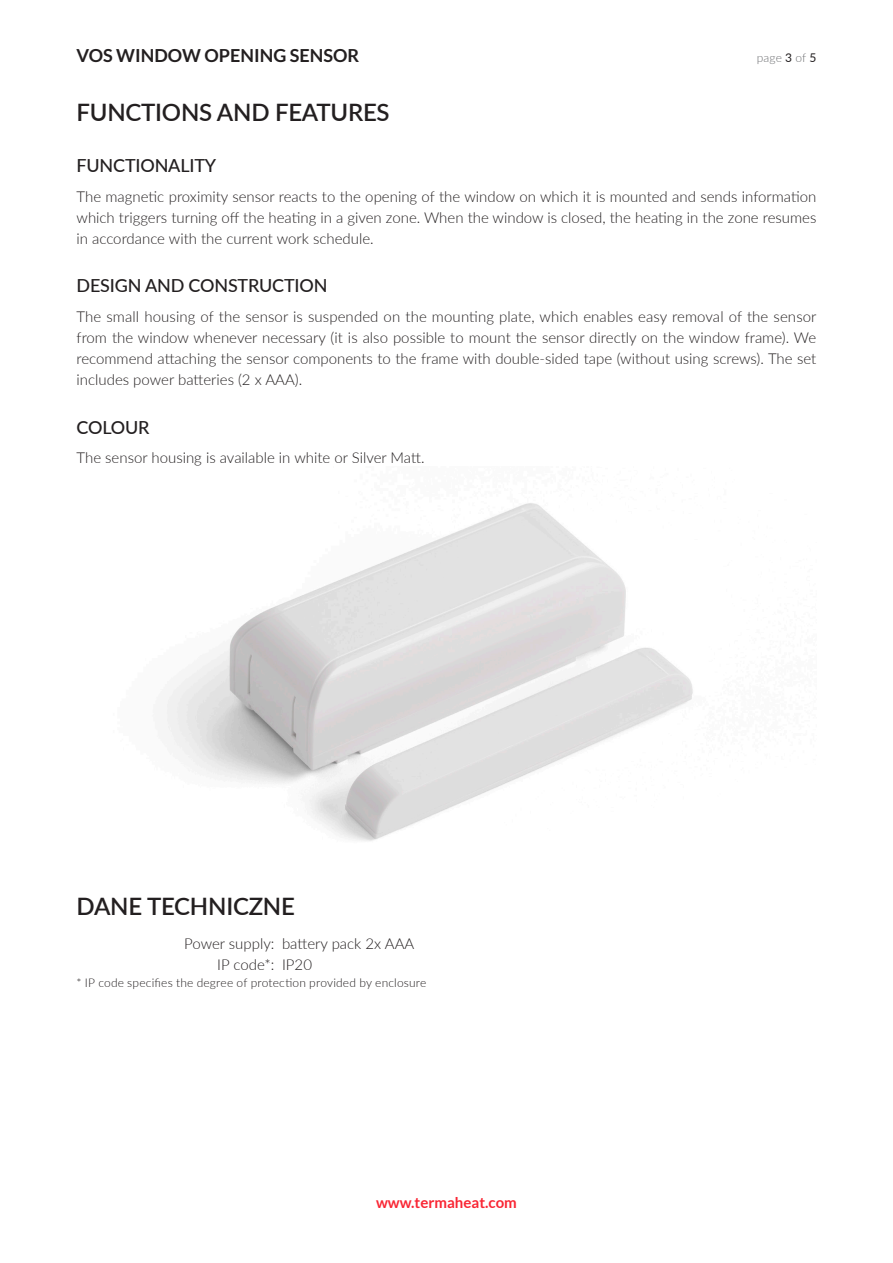
<style>
.page{position:relative;width:893px;height:1263px;background:#fff}
.page>*{position:absolute;margin:0;border:0;box-sizing:border-box;transform-origin:0 0}
.Nagłówek_1{font:600 24px "Lato";letter-spacing:-.01em;color:#231f20}
.Nagłówek_2{font:500 18px "Lato";letter-spacing:-.01em;color:#231f20}
.t1{font:700 18px "Lato";color:#231f20}
.Tekst_10_pkt{font:300 15px/21px "Lato";color:#231f20;text-align:justify}
.t2{font:700 15px "Lato";color:#f92634}
.Tekst_drobny_8_pkt{font:300 12px "Lato";letter-spacing:.015em;color:#231f20}
.t3{font:300 12px "Lato";letter-spacing:.01em;color:#6c6d70}
.s1{font-weight:400;color:#231f20}
</style>
<div class="page">
<img style="left:166px;top:503px;width:527px;height:338px">
<p class="t1" style="left:77px;top:45px;width:284px">VOS WINDOW OPENING SENSOR</p>
<p class="t3" style="left:757px;top:49px;width:61px">page <span class="s1">3</span> of <span class="s1">5</span></p>
<p class="Nagłówek_1" style="left:77px;top:95px;width:315px">FUNCTIONS AND FEATURES</p>
<p class="Nagłówek_2" style="left:77px;top:153px;width:141px">FUNCTIONALITY</p>
<p class="Tekst_10_pkt" style="left:77px;top:185px;width:741px">The magnetic proximity sensor reacts to the opening of the window on which it is mounted and sends information which triggers turning off the heating in a given zone. When the window is closed, the heating in the zone resumes in accordance with the current work schedule.</p>
<p class="Nagłówek_2" style="left:77px;top:273px;width:253px">DESIGN AND CONSTRUCTION</p>
<p class="Tekst_10_pkt" style="left:77px;top:305px;width:741px">The small housing of the sensor is suspended on the mounting plate, which enables easy removal of the sensor from the window whenever necessary (it is also possible to mount the sensor directly on the window frame). We recommend attaching the sensor components to the frame with double-sided tape (without using screws). The set includes power batteries (2 x AAA).</p>
<p class="Nagłówek_2" style="left:77px;top:414px;width:75px">COLOUR</p>
<p class="Tekst_10_pkt" style="left:77px;top:447px;width:349px">The sensor housing is available in white or Silver Matt.</p>
<p class="Nagłówek_1" style="left:77px;top:889px;width:220px">DANE TECHNICZNE</p>
<p class="Tekst_10_pkt" style="left:184px;top:932px;width:232px">Power supply: battery pack 2x AAA</p>
<p class="Tekst_10_pkt" style="left:217px;top:953px;width:96px">IP code*: IP20</p>
<p class="Tekst_drobny_8_pkt" style="left:77px;top:974px;width:351px">* IP code specifies the degree of protection provided by enclosure</p>
<p class="t2" style="left:376px;top:1194px;width:142px">www.termaheat.com</p>
</div>
